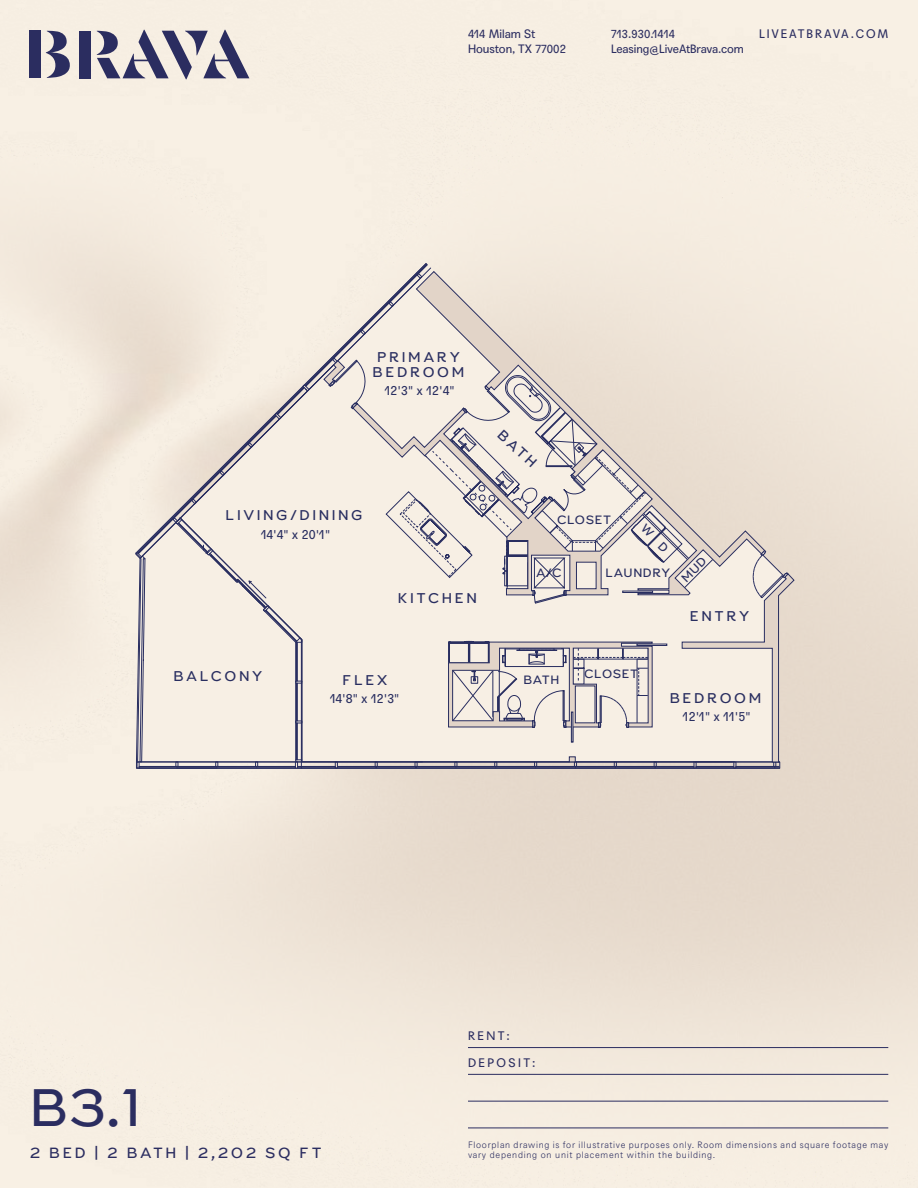
<style>
.page{position:relative;width:918px;height:1188px;background:#fff}
.page>*{position:absolute;margin:0;border:0;box-sizing:border-box;transform-origin:0 0}
.t1{font:300 48px "Capo";color:#2b2d60}
.t2{font:300 13.5px "Capo";letter-spacing:.2em;color:#2b2d60}
.t3{font:300 12.9px/15.5px "Capo";letter-spacing:.2em;color:#292e60;text-align:center}
.t4{font:12.9px "Agipo";color:#292e60}
.t5{font:12px "Agipo";letter-spacing:.155em;color:#2b2d60}
.t6{font:12px "Agipo";letter-spacing:.2em;color:#2b2d60}
.t7{font:11.85px/15px "Agipo";color:#2b2d60}
.t8{font:11.7px/15px "Agipo";letter-spacing:-.01em;color:#2b2d60}
.t9{font:300 11.1px "Capo";letter-spacing:.05em;color:#292e60}
.t10{font:300 9px/10.5px "Agipo";letter-spacing:.08em;color:#2b2d60}
</style>
<div class="page">
<img style="left:0;top:0;width:918px;height:1188px">
<div style="left:30px;top:31px;width:11px;height:47px;background:#2b2d60"></div>
<div style="left:80px;top:31px;width:11px;height:47px;background:#2b2d60"></div>
<svg style="left:46px;top:31px;width:24px;height:47px"></svg>
<svg style="left:97px;top:30px;width:152px;height:49px;background:#a9a5b1"></svg>
<hr style="left:468px;top:1128px;width:420px;height:1px;background:#2b2d60">
<hr style="left:468px;top:1101px;width:420px;height:1px;background:#2b2d60">
<hr style="left:468px;top:1074px;width:420px;height:1px;background:#2b2d60">
<hr style="left:468px;top:1047px;width:420px;height:1px;background:#2b2d60">
<svg style="left:135px;top:263px;width:659px;height:506px;background:#e8dfd7"></svg>
<h3 class="t7" style="left:468px;top:26px;width:100px">414 Milam St<br>Houston, TX 77002</h3>
<p class="t8" style="left:611px;top:25px;width:134px">713.930.1414<br>Leasing@LiveAtBrava.com</p>
<h3 class="t5" style="left:759px;top:25px;width:131px">LIVEATBRAVA.COM</h3>
<h3 class="t3" style="left:373px;top:349px;width:93px">PRIMARY<br>BEDROOM</h3>
<h3 class="t3" style="left:226px;top:508px;width:139px">LIVING/DINING</h3>
<h3 class="t4" style="left:261px;top:524px;width:71px">14'4" x 20'1"</h3>
<h3 class="t4" style="left:385px;top:380px;width:71px">12'3" x 12'4"</h3>
<h3 class="t3" style="left:398px;top:590px;width:81px">KITCHEN</h3>
<h3 class="t3" style="left:505px;top:427px;width:49px;rotate:43deg">BATH</h3>
<p class="t9" style="left:557px;top:512px;width:55px">CLOSET</p>
<p class="t9" style="left:536px;top:566px;width:27px">A/C</p>
<p class="t9" style="left:606px;top:565px;width:66px">LAUNDRY</p>
<h3 class="t3" style="left:173px;top:668px;width:90px">BALCONY</h3>
<h3 class="t3" style="left:342px;top:672px;width:46px">FLEX</h3>
<p class="t9" style="left:524px;top:673px;width:37px">BATH</p>
<p class="t9" style="left:584px;top:666px;width:55px">CLOSET</p>
<h3 class="t3" style="left:690px;top:608px;width:61px">ENTRY</h3>
<h3 class="t4" style="left:330px;top:688px;width:71px">14'8" x 12'3"</h3>
<h3 class="t3" style="left:670px;top:691px;width:93px">BEDROOM</h3>
<h3 class="t4" style="left:683px;top:707px;width:69px">12'1" x 11'5"</h3>
<h1 class="t1" style="left:30px;top:1075px;width:114px">B3.1</h1>
<h2 class="t2" style="left:30px;top:1144px;width:293px">2 BED | 2 BATH | 2,202 SQ FT</h2>
<h3 class="t5" style="left:468px;top:1027px;width:43px">RENT:</h3>
<h3 class="t6" style="left:468px;top:1054px;width:69px">DEPOSIT:</h3>
<p class="t10" style="left:468px;top:1139px;width:422px">Floorplan drawing is for illustrative purposes only. Room dimensions and square footage may vary depending on unit placement within the building.</p>
</div>
